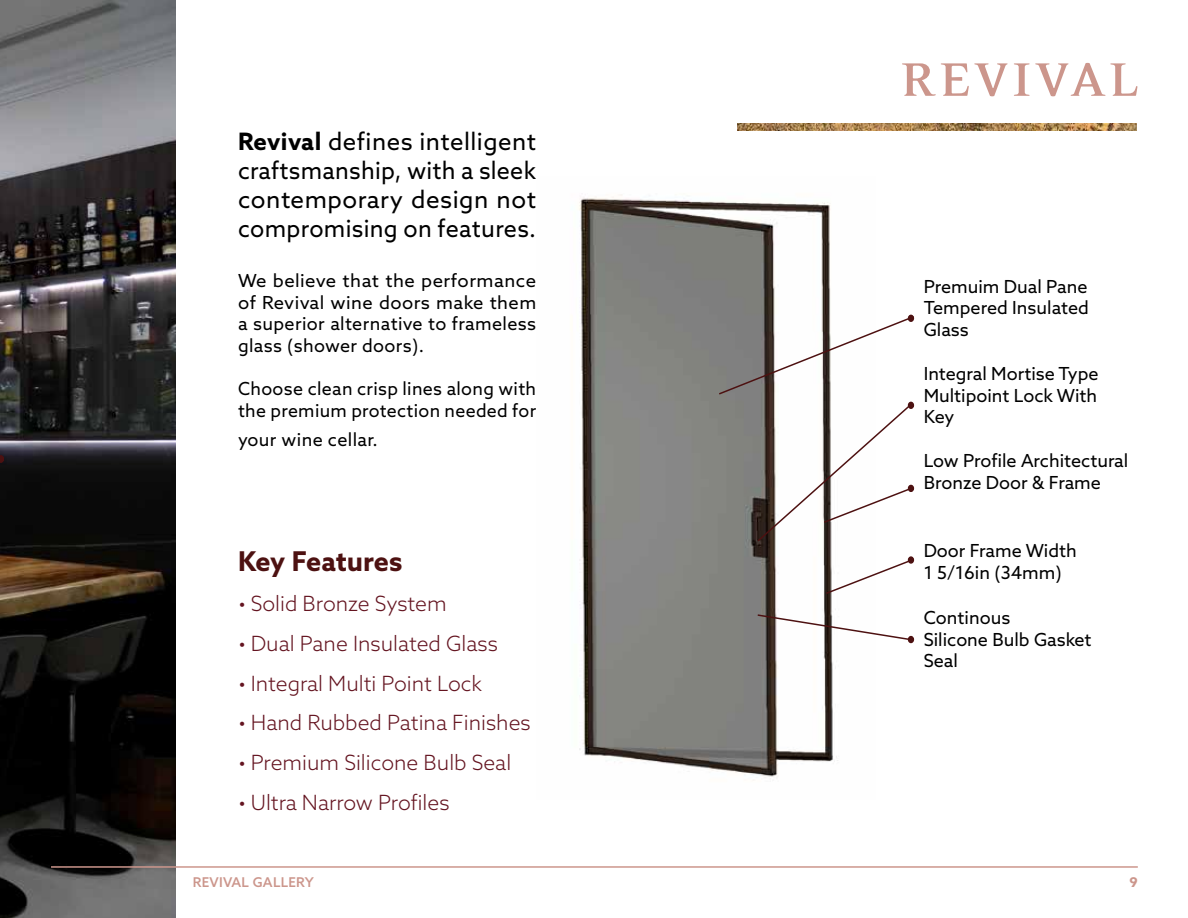
<style>
.page{position:relative;width:1188px;height:918px;background:#fff}
.page>*{position:absolute;margin:0;border:0;box-sizing:border-box;transform-origin:0 0}
.t1{font:700 54px "Eidetic Neo OT";letter-spacing:.095em;color:#cc968c}
.t2{font:700 27.3px "Azo Sans";color:#4d1111}
.t3{font:24px/28.8px "Azo Sans";letter-spacing:.015em;color:#000;text-align:justify}
.t4{font:300 21px "Azo Sans";color:#641420}
.t5{font:18px/21.6px "Azo Sans";color:#000}
.t6{font:18px "Azo Sans";letter-spacing:.02em;color:#000}
.t7{font:500 13.5px "Azo Sans";letter-spacing:.02em;color:#cc968c}
.t8{font:700 13.5px "Azo Sans";color:#cc968c}
.s1{font-weight:700}
</style>
<div class="page">
<img style="left:0;top:0;width:176px;height:918px">
<img style="left:579px;top:194px;width:259px;height:587px">
<svg style="left:717px;top:315px;width:198px;height:81px"></svg>
<div style="left:908px;top:315px;width:6px;height:7px;border:2px solid #4d1111;border-radius:50%"></div>
<svg style="left:756px;top:402px;width:158px;height:141px"></svg>
<div style="left:908px;top:485px;width:6px;height:7px;border:2px solid #4d1111;border-radius:50%"></div>
<svg style="left:756px;top:613px;width:156px;height:29px"></svg>
<div style="left:908px;top:636px;width:6px;height:7px;border:2px solid #4d1111;border-radius:50%"></div>
<svg style="left:824px;top:557px;width:91px;height:38px"></svg>
<div style="left:908px;top:556px;width:6px;height:8px;border:2px solid #4d1111;border-radius:50%"></div>
<svg style="left:0;top:455px;width:4px;height:8px"></svg>
<hr style="left:51px;top:866px;width:1087px;height:2px;background:#cc968c">
<img style="left:738px;top:123px;width:399px;height:8px">
<h3 class="t3" style="left:238px;top:127px;width:300px"><span class="s1">Revival</span> defines intelligent craftsmanship, with a sleek contemporary design not compromising on features.</h3>
<p class="t5" style="left:238px;top:270px;width:300px;text-align:justify">We believe that the performance of Revival wine doors make them a superior alternative to frameless glass (shower doors).</p>
<p class="t5" style="left:238px;top:378px;width:300px">Choose clean crisp lines along with the premium protection needed for</p>
<p class="t6" style="left:238px;top:427px;width:141px">your wine cellar.</p>
<h2 class="t2" style="left:238px;top:543px;width:166px">Key Features</h2>
<p class="t4" style="left:238px;top:590px;width:210px">• Solid Bronze System</p>
<p class="t4" style="left:238px;top:630px;width:261px">• Dual Pane Insulated Glass</p>
<p class="t4" style="left:238px;top:669px;width:246px">• Integral Multi Point Lock</p>
<p class="t4" style="left:238px;top:709px;width:294px">• Hand Rubbed Patina Finishes</p>
<p class="t4" style="left:238px;top:749px;width:275px">• Premium Silicone Bulb Seal</p>
<p class="t4" style="left:238px;top:789px;width:213px">• Ultra Narrow Profiles</p>
<h1 class="t1" style="left:901px;top:52px;width:238px">REVIVAL</h1>
<p class="t5" style="left:924px;top:275px;width:167px;text-align:justify">Premuim Dual Pane Tempered Insulated Glass</p>
<p class="t5" style="left:924px;top:363px;width:176px;text-align:justify">Integral Mortise Type Multipoint Lock With Key</p>
<p class="t5" style="left:924px;top:450px;width:206px">Low Profile Architectural<br>Bronze Door &amp; Frame</p>
<p class="t5" style="left:924px;top:540px;width:155px">Door Frame Width<br>1 5/16in (34mm)</p>
<p class="t5" style="left:924px;top:607px;width:169px">Continous<br>Silicone Bulb Gasket<br>Seal</p>
<p class="t7" style="left:193px;top:873px;width:123px">REVIVAL GALLERY</p>
<p class="t8" style="left:1130px;top:873px;width:10px">9</p>
</div>
